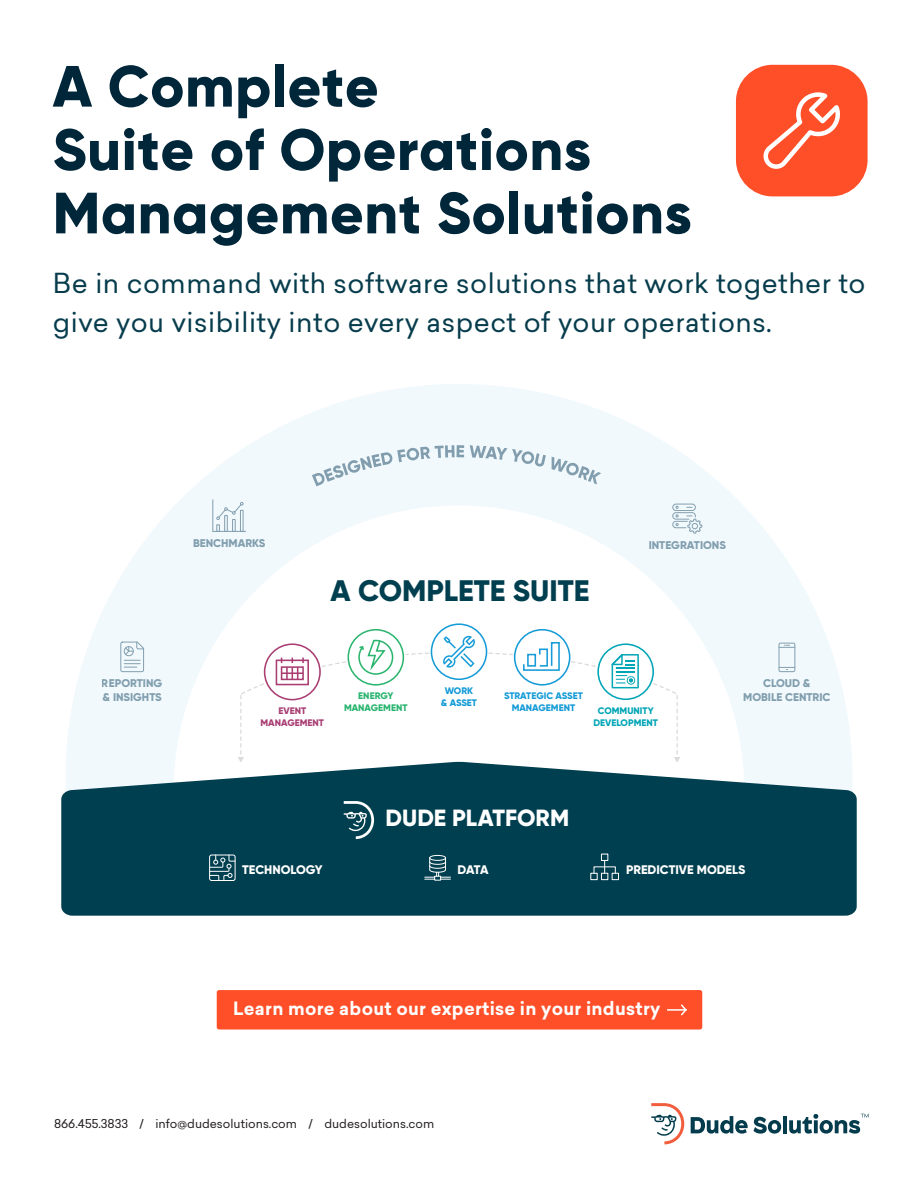
<style>
.page{position:relative;width:918px;height:1188px;background:#fff}
.page>*{position:absolute;margin:0;border:0;box-sizing:border-box;transform-origin:0 0}
.t1{font:800 58.05px/63.3px "Gilroy";letter-spacing:.01em;color:#00263a}
.t2{font:800 29.7px "Gilroy";color:#003f4f}
.t3{font:27px/39px "Sailec";letter-spacing:.02em;color:#073c4c}
.t4{font:800 23.4px "Gilroy";color:#fff}
.t5{font:700 18px "Sailec";letter-spacing:.015em;color:#fff}
.t6{font:800 12.45px "Gilroy";color:#fff}
.t7{font:12px "Sailec";color:#231f20}
.t8{font:800 11.25px/13.8px "Gilroy";color:#5c8094;text-align:center}
.t9{font:800 9.45px/12px "Gilroy";color:#159bd7;text-align:center}
.t10{font:800 9.45px/12px "Gilroy";color:#00a5b6;text-align:center}
.t11{font:800 9.45px/12px "Gilroy";color:#28b46e;text-align:center}
.t12{font:800 9.45px/12px "Gilroy";color:#a83d73;text-align:center}
.t13{font:800 9.45px/12px "Gilroy";letter-spacing:-.005em;color:#139ad6;text-align:center}
</style>
<div class="page">
<svg style="left:66px;top:384px;width:786px;height:378px;fill:#f1f9fd"></svg>
<svg style="left:174px;top:505px;width:570px;height:257px"></svg>
<svg style="left:61px;top:762px;width:796px;height:154px;background:#185160"></svg>
<svg style="left:312px;top:445px;width:152px;height:41px"></svg>
<svg style="left:470px;top:445px;width:76px;height:22px"></svg>
<svg style="left:552px;top:457px;width:49px;height:27px"></svg>
<svg style="left:344px;top:801px;width:30px;height:38px"></svg>
<div style="left:590px;top:873px;width:8px;height:7px;border:1px solid #fff"></div>
<div style="left:601px;top:873px;width:7px;height:7px;border:1px solid #fff"></div>
<div style="left:612px;top:873px;width:7px;height:7px;border:1px solid #fff"></div>
<div style="left:601px;top:854px;width:7px;height:7px;border:1px solid #fff"></div>
<div style="left:594px;top:866px;width:22px;height:8px;border:1px solid #fff"></div>
<div style="left:429px;top:855px;width:17px;height:6px;border:1px solid #fff;border-radius:50%"></div>
<svg style="left:425px;top:857px;width:25px;height:24px"></svg>
<svg style="left:209px;top:854px;width:27px;height:27px"></svg>
<svg style="left:120px;top:642px;width:24px;height:30px"></svg>
<hr style="left:212px;top:500px;width:1px;height:31px;background:#5e8094">
<hr style="left:213px;top:531px;width:33px;height:1px;background:#5e8094">
<svg style="left:216px;top:502px;width:28px;height:30px"></svg>
<div style="left:779px;top:643px;width:16px;height:29px;border:1px solid #5e8094;border-radius:2px"></div>
<svg style="left:779px;top:645px;width:16px;height:3px"></svg>
<svg style="left:779px;top:667px;width:16px;height:3px"></svg>
<div style="left:672px;top:504px;width:24px;height:7px;border:1px solid #5e8094;border-radius:3px"></div>
<svg style="left:672px;top:506px;width:30px;height:28px"></svg>
<svg style="left:443px;top:636px;width:32px;height:32px"></svg>
<div style="left:431px;top:623px;width:56px;height:57px;border:2px solid #159bd7;border-radius:50%"></div>
<svg style="left:358px;top:639px;width:36px;height:37px"></svg>
<div style="left:348px;top:629px;width:56px;height:57px;border:2px solid #2cb56e;border-radius:50%"></div>
<div style="left:597px;top:643px;width:57px;height:57px;border:2px solid #00a5b6;border-radius:50%"></div>
<svg style="left:612px;top:654px;width:27px;height:34px"></svg>
<div style="left:514px;top:629px;width:56px;height:57px;border:2px solid #159bd7;border-radius:50%"></div>
<svg style="left:522px;top:641px;width:39px;height:31px"></svg>
<svg style="left:238px;top:682px;width:27px;height:81px"></svg>
<svg style="left:321px;top:660px;width:26px;height:8px"></svg>
<svg style="left:405px;top:652px;width:25px;height:4px"></svg>
<svg style="left:652px;top:682px;width:28px;height:81px"></svg>
<svg style="left:570px;top:660px;width:27px;height:8px"></svg>
<svg style="left:488px;top:652px;width:26px;height:4px"></svg>
<svg style="left:275px;top:658px;width:35px;height:28px"></svg>
<div style="left:264px;top:643px;width:57px;height:57px;border:2px solid #a93d72;border-radius:50%"></div>
<div style="left:736px;top:65px;width:132px;height:131px;background:#ff4f29;border-radius:37px"></div>
<svg style="left:765px;top:93px;width:74px;height:76px"></svg>
<svg style="left:651px;top:1103px;width:33px;height:41px"></svg>
<svg style="left:691px;top:1116px;width:57px;height:18px"></svg>
<svg style="left:754px;top:1117px;width:27px;height:17px"></svg>
<hr style="left:783px;top:1116px;width:4px;height:17px;background:#043c4d">
<svg style="left:789px;top:1114px;width:80px;height:20px"></svg>
<div style="left:217px;top:990px;width:485px;height:40px;background:#ff4f29;border-radius:2px"></div>
<svg style="left:667px;top:1004px;width:20px;height:12px"></svg>
<h1 class="t1" style="left:53px;top:54px;width:641px">A Complete<br>Suite of Operations<br>Management Solutions</h1>
<p class="t3" style="left:53px;top:264px;width:814px">Be in command with software solutions that work together to give you visibility into every aspect of your operations.</p>
<p class="t8" style="left:102px;top:676px;width:62px;text-align:left">REPORTING &amp; INSIGHTS</p>
<p class="t8" style="left:193px;top:536px;width:74px">BENCHMARKS</p>
<p class="t2" style="left:330px;top:572px;width:261px">A COMPLETE SUITE</p>
<p class="t8" style="left:649px;top:538px;width:79px">INTEGRATIONS</p>
<p class="t12" style="left:261px;top:705px;width:65px">EVENT<br>MANAGEMENT</p>
<p class="t11" style="left:344px;top:690px;width:65px">ENERGY<br>MANAGEMENT</p>
<p class="t13" style="left:441px;top:684px;width:38px">WORK &amp; ASSET</p>
<p class="t9" style="left:504px;top:690px;width:80px">STRATEGIC ASSET<br>MANAGEMENT</p>
<p class="t10" style="left:593px;top:705px;width:66px">COMMUNITY<br>DEVELOPMENT</p>
<p class="t8" style="left:743px;top:676px;width:89px">CLOUD &amp;<br>MOBILE CENTRIC</p>
<p class="t6" style="left:242px;top:861px;width:82px">TECHNOLOGY</p>
<p class="t4" style="left:386px;top:803px;width:185px">DUDE PLATFORM</p>
<p class="t6" style="left:458px;top:861px;width:32px">DATA</p>
<p class="t6" style="left:626px;top:861px;width:121px">PREDICTIVE MODELS</p>
<p class="t5" style="left:233px;top:996px;width:429px">Learn more about our expertise in your industry</p>
<p class="t7" style="left:54px;top:1115px;width:382px">866.455.3833 / info@dudesolutions.com / dudesolutions.com</p>
</div>
